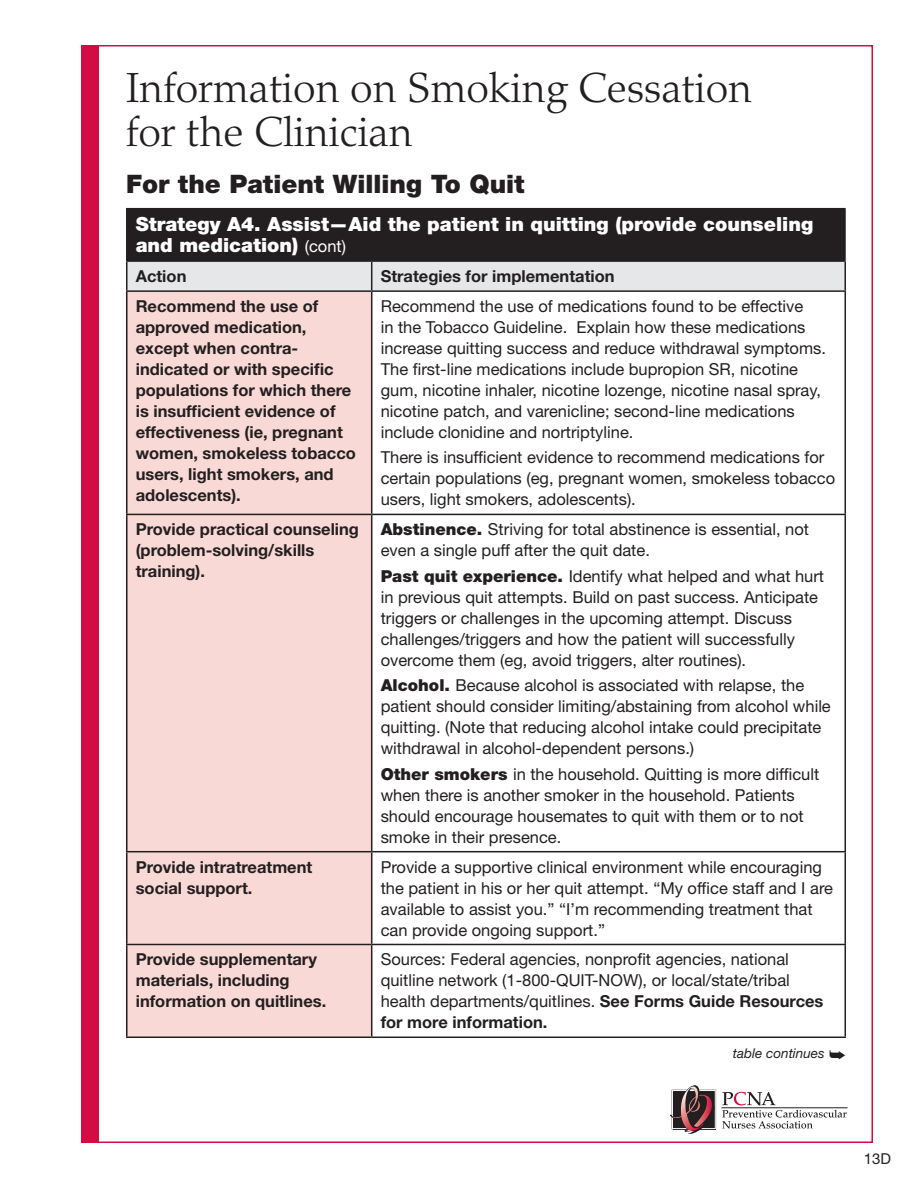
<style>
.page{position:relative;width:918px;height:1188px;background:#fff}
.page>*{position:absolute;margin:0;border:0;box-sizing:border-box;transform-origin:0 0}
.t1{font:300 42px/43.5px "Palatino LT Std";color:#231f20}
.t2{font:900 25.5px "Helvetica Neue LT Std";color:#231f20}
.t3{font:900 19.5px/21px "Helvetica Neue LT Std";color:#fff}
.t4{font:16.5px/21px "Helvetica Neue LT Std";color:#231f20}
.t5{font:700 16.5px/21px "Helvetica Neue LT Std";color:#231f20}
.t6{font:15px "Helvetica Neue LT Std";color:#231f20}
.t7{font:italic 13.5px "Helvetica Neue LT Std";color:#231f20}
.s1{font-weight:400;font-size:16.5px}
.s2{font-weight:900}
.s3{font-weight:700}
</style>
<div class="page">
<div style="left:81px;top:45px;width:18px;height:1098px;background:#d20d44"></div>
<div style="left:674px;top:1092px;width:42px;height:38px;background:#332f30"></div>
<svg style="left:714px;top:1090px;width:2px;height:39px"></svg>
<svg style="left:670px;top:1085px;width:44px;height:49px"></svg>
<svg style="left:722px;top:1092px;width:125px;height:37px"></svg>
<hr style="left:721px;top:1108px;width:126px;height:1px;background:#231f20">
<div style="left:127px;top:208px;width:718px;height:53px;background:#231f20"></div>
<div style="left:128px;top:292px;width:243px;height:745px;background:#f8d9d5"></div>
<hr style="left:126px;top:262px;width:2px;height:28px;background:#231f20">
<div style="left:127px;top:262px;width:717px;height:28px;background:#e6e7e9"></div>
<hr style="left:844px;top:262px;width:2px;height:28px;background:#231f20">
<hr style="left:126px;top:290px;width:246px;height:2px;background:#231f20">
<hr style="left:126px;top:292px;width:2px;height:222px;background:#231f20">
<hr style="left:372px;top:290px;width:474px;height:2px;background:#231f20">
<hr style="left:371px;top:292px;width:1px;height:222px;background:#231f20">
<hr style="left:844px;top:292px;width:2px;height:222px;background:#231f20">
<hr style="left:126px;top:514px;width:246px;height:1px;background:#231f20">
<hr style="left:126px;top:515px;width:2px;height:336px;background:#231f20">
<hr style="left:372px;top:514px;width:474px;height:1px;background:#231f20">
<hr style="left:371px;top:515px;width:1px;height:336px;background:#231f20">
<hr style="left:844px;top:515px;width:2px;height:336px;background:#231f20">
<hr style="left:126px;top:851px;width:246px;height:1px;background:#231f20">
<hr style="left:126px;top:852px;width:2px;height:92px;background:#231f20">
<hr style="left:372px;top:851px;width:474px;height:1px;background:#231f20">
<hr style="left:371px;top:852px;width:1px;height:92px;background:#231f20">
<hr style="left:844px;top:852px;width:2px;height:92px;background:#231f20">
<hr style="left:126px;top:944px;width:246px;height:1px;background:#231f20">
<hr style="left:126px;top:945px;width:2px;height:92px;background:#231f20">
<hr style="left:372px;top:944px;width:474px;height:1px;background:#231f20">
<hr style="left:371px;top:945px;width:1px;height:92px;background:#231f20">
<hr style="left:844px;top:945px;width:2px;height:92px;background:#231f20">
<hr style="left:126px;top:1037px;width:246px;height:1px;background:#231f20">
<hr style="left:372px;top:1037px;width:474px;height:1px;background:#231f20">
<hr style="left:845px;top:209px;width:1px;height:52px;background:#231f20">
<hr style="left:126px;top:208px;width:246px;height:1px;background:#231f20">
<hr style="left:126px;top:209px;width:1px;height:52px;background:#231f20">
<hr style="left:372px;top:208px;width:474px;height:1px;background:#231f20">
<hr style="left:126px;top:261px;width:246px;height:1px;background:#231f20">
<hr style="left:372px;top:261px;width:474px;height:1px;background:#231f20">
<h1 class="t1" style="left:126px;top:67px;width:628px">Information on Smoking Cessation for the Clinician</h1>
<h2 class="t2" style="left:126px;top:169px;width:400px">For the Patient Willing To Quit</h2>
<p class="t3" style="left:136px;top:214px;width:679px">Strategy A4. Assist—Aid the patient in quitting (provide counseling and medication) <span class="s1">(cont)</span></p>
<p class="t5" style="left:136px;top:265px;width:52px">Action</p>
<p class="t5" style="left:381px;top:265px;width:235px">Strategies for implementation</p>
<p class="t5" style="left:136px;top:295px;width:222px">Recommend the use of approved medication, except when contra&shy;indicated or with specific populations for which there is insufficient evidence of effectiveness (ie, pregnant women, smokeless tobacco users, light smokers, and adolescents).</p>
<p class="t4" style="left:381px;top:295px;width:447px">Recommend the use of medications found to be effective<br>in the Tobacco Guideline. Explain how these medications increase quitting success and reduce withdrawal symptoms.<br>The first-line medications include bupropion SR, nicotine gum, nicotine inhaler, nicotine lozenge, nicotine nasal spray, nicotine patch, and varenicline; second-line medications include clonidine and nortriptyline.</p>
<p class="t4" style="left:381px;top:447px;width:456px">There is insufficient evidence to recommend medications for certain populations (eg, pregnant women, smokeless tobacco users, light smokers, adolescents).</p>
<p class="t5" style="left:136px;top:519px;width:225px">Provide practical counseling (problem-solving/skills training).</p>
<p class="t4" style="left:381px;top:519px;width:430px"><span class="s2">Abstinence.</span> Striving for total abstinence is essential, not even a single puff after the quit date.</p>
<p class="t4" style="left:381px;top:565px;width:445px"><span class="s2">Past quit experience.</span> Identify what helped and what hurt in previous quit attempts. Build on past success. Anticipate triggers or challenges in the upcoming attempt. Discuss challenges/triggers and how the patient will successfully overcome them (eg, avoid triggers, alter routines).</p>
<p class="t4" style="left:381px;top:675px;width:452px"><span class="s2">Alcohol.</span> Because alcohol is associated with relapse, the patient should consider limiting/abstaining from alcohol while quitting. (Note that reducing alcohol intake could precipitate withdrawal in alcohol-dependent persons.)</p>
<p class="t4" style="left:381px;top:763px;width:440px"><span class="s2">Other smokers</span> in the household. Quitting is more difficult when there is another smoker in the household. Patients should encourage housemates to quit with them or to not smoke in their presence.</p>
<p class="t5" style="left:136px;top:856px;width:178px">Provide intratreatment social support.</p>
<p class="t4" style="left:381px;top:856px;width:454px">Provide a supportive clinical environment while encouraging the patient in his or her quit attempt. “My office staff and I are available to assist you.” “I’m recommending treatment that can provide ongoing support.”</p>
<p class="t5" style="left:136px;top:949px;width:192px">Provide supplementary materials, including information on quitlines.</p>
<p class="t4" style="left:381px;top:949px;width:444px">Sources: Federal agencies, nonprofit agencies, national quitline network (1-800-QUIT-NOW), or local/state/tribal health departments/quitlines. <span class="s3">See Forms Guide Resources for more information.</span></p>
<p class="t7" style="left:733px;top:1045px;width:115px">table continues ➥</p>
<p class="t6" style="left:864px;top:1150px;width:29px">13D</p>
</div>
